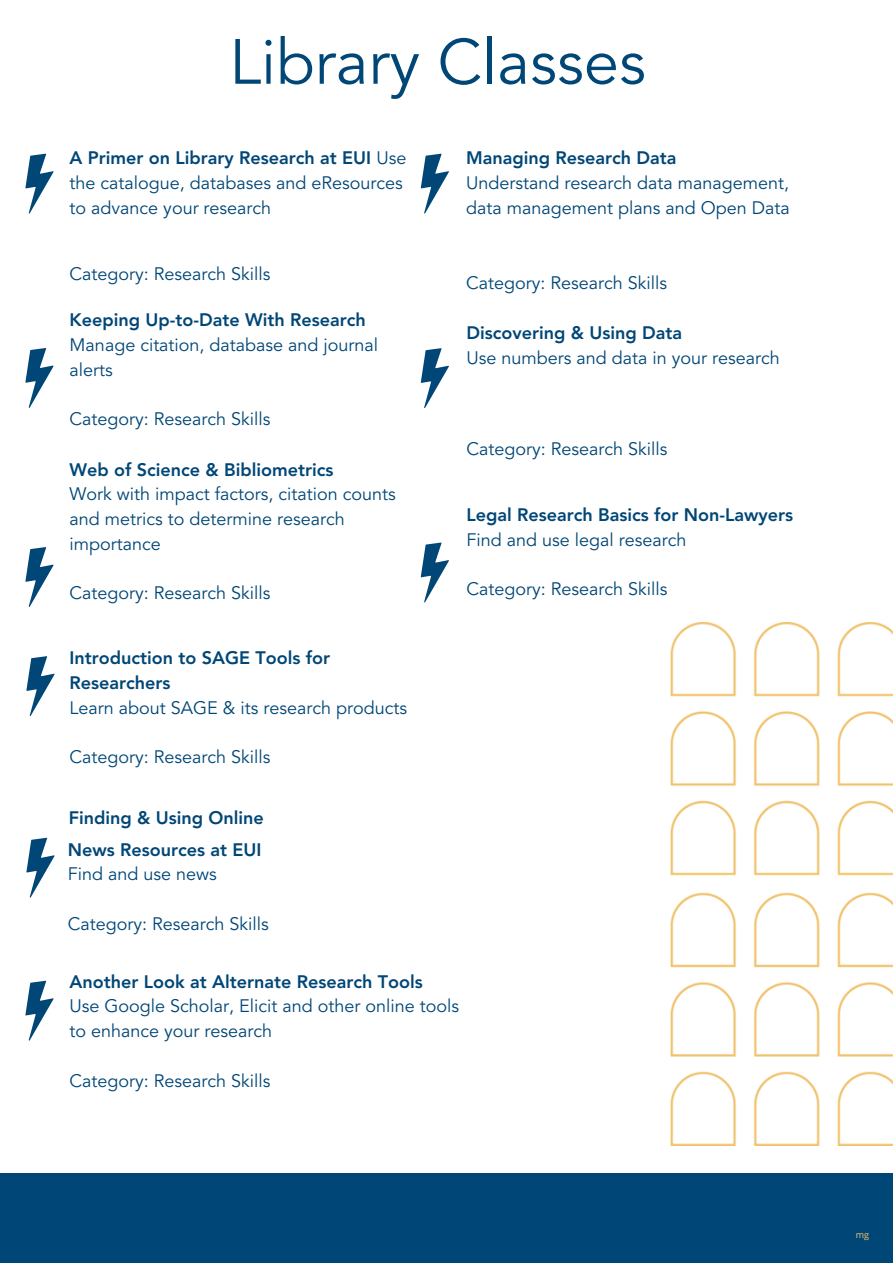
<style>
.page{position:relative;width:893px;height:1264px;background:#fff}
.page>*{position:absolute;margin:0;border:0;box-sizing:border-box;transform-origin:0 0}
.t1{font:63.15px "Avenir LT Pro";color:#004676}
.t2{font:18px/24.8px "Avenir LT Pro";color:#004676}
.t3{font:800 18px/24.8px "Avenir LT Pro";color:#004676}
.t4{font:9px "Open Sans";color:#f1c46f}
.s1{font-weight:800}
</style>
<div class="page">
<div style="left:0;top:1172px;width:892px;height:90px;background:#004676"></div>
<img style="left:670px;top:622px;width:222px;height:523px">
<svg style="left:25px;top:348px;width:29px;height:60px"></svg>
<svg style="left:421px;top:542px;width:28px;height:60px"></svg>
<svg style="left:421px;top:348px;width:28px;height:60px"></svg>
<svg style="left:25px;top:980px;width:29px;height:60px"></svg>
<svg style="left:25px;top:547px;width:29px;height:60px"></svg>
<svg style="left:25px;top:154px;width:29px;height:59px"></svg>
<svg style="left:421px;top:154px;width:28px;height:59px"></svg>
<svg style="left:26px;top:837px;width:29px;height:60px"></svg>
<svg style="left:26px;top:656px;width:29px;height:60px"></svg>
<h1 class="t1" style="left:229px;top:36px;width:418px">Library Classes</h1>
<p class="t2" style="left:70px;top:147px;width:338px"><span class="s1">A Primer on Library Research at EUI</span> Use the catalogue, databases and eResources to advance your research</p>
<p class="t3" style="left:466px;top:147px;width:212px">Managing Research Data</p>
<p class="t2" style="left:466px;top:172px;width:325px">Understand research data management, data management plans and Open Data</p>
<p class="t2" style="left:70px;top:263px;width:202px">Category: Research Skills</p>
<p class="t3" style="left:70px;top:309px;width:298px">Keeping Up-to-Date With Research</p>
<p class="t2" style="left:70px;top:334px;width:310px">Manage citation, database and journal alerts</p>
<p class="t2" style="left:70px;top:408px;width:202px">Category: Research Skills</p>
<p class="t3" style="left:70px;top:458px;width:265px">Web of Science &amp; Bibliometrics</p>
<p class="t2" style="left:70px;top:483px;width:327px">Work with impact factors, citation counts and metrics to determine research importance</p>
<p class="t2" style="left:70px;top:582px;width:202px">Category: Research Skills</p>
<p class="t2" style="left:466px;top:272px;width:202px">Category: Research Skills</p>
<p class="t3" style="left:466px;top:322px;width:217px">Discovering &amp; Using Data</p>
<p class="t2" style="left:466px;top:347px;width:315px">Use numbers and data in your research</p>
<p class="t2" style="left:466px;top:438px;width:202px">Category: Research Skills</p>
<p class="t3" style="left:466px;top:504px;width:328px">Legal Research Basics for Non-Lawyers</p>
<p class="t2" style="left:466px;top:529px;width:221px">Find and use legal research</p>
<p class="t2" style="left:466px;top:578px;width:202px">Category: Research Skills</p>
<p class="t3" style="left:70px;top:647px;width:262px">Introduction to SAGE Tools for<br>Researchers</p>
<p class="t2" style="left:70px;top:697px;width:339px">Learn about SAGE &amp; its research products</p>
<p class="t2" style="left:70px;top:746px;width:202px">Category: Research Skills</p>
<p class="t3" style="left:68px;top:804px;width:198px;line-height:31.2px">Finding &amp; Using Online<br>News Resources at EUI</p>
<p class="t2" style="left:68px;top:863px;width:150px">Find and use news</p>
<p class="t2" style="left:68px;top:912px;width:202px">Category: Research Skills</p>
<p class="t3" style="left:70px;top:970px;width:354px">Another Look at Alternate Research Tools</p>
<p class="t2" style="left:70px;top:995px;width:391px">Use Google Scholar, Elicit and other online tools to enhance your research</p>
<p class="t2" style="left:70px;top:1069px;width:202px">Category: Research Skills</p>
<p class="t4" style="left:855px;top:1228px;width:15px">mg</p>
</div>
